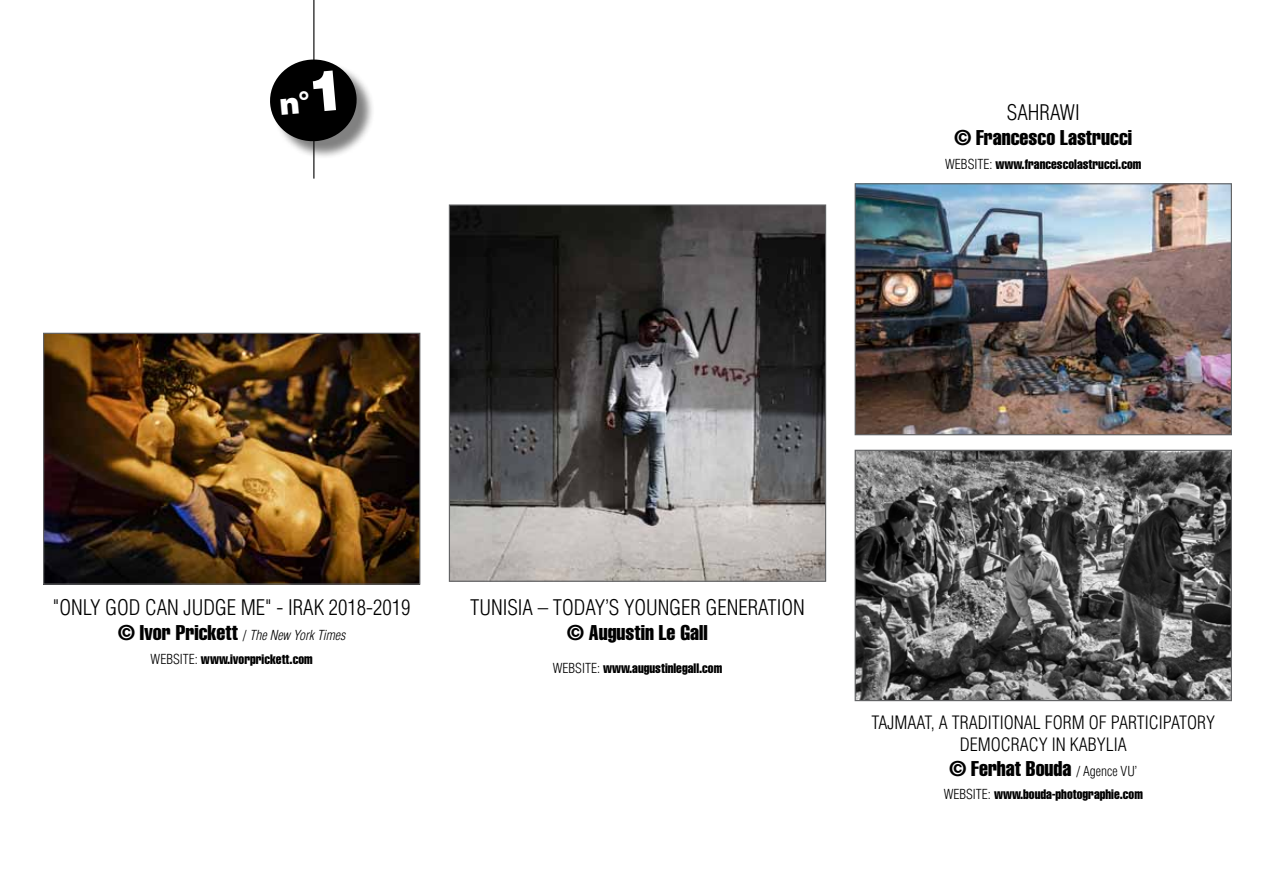
<style>
.page{position:relative;width:1263px;height:893px;background:#fff}
.page>*{position:absolute;margin:0;border:0;box-sizing:border-box;transform-origin:0 0}
.t1{font:300 condensed 21px "Helvetica LT Std";color:#000}
.t2{font:21px "Helvetica LT Std Comp";color:#000}
.t3{font:300 condensed 18px "Helvetica LT Std";color:#000}
.t4{font:13.5px "Helvetica LT Std Comp";color:#000}
.t5{font:italic 300 condensed 13.5px "Helvetica LT Std";color:#000}
.s1{font-family:"Helvetica LT Std";font-weight:300;font-stretch:condensed}
.s2{font-family:"Helvetica LT Std Comp";font-weight:400;font-style:normal;font-stretch:normal;font-size:21px}
.s3{font-style:normal}
.s4{font-family:"Helvetica LT Std";font-weight:300;font-stretch:condensed;font-size:13.5px}
</style>
<div class="page">
<hr style="left:313px;top:0;width:1px;height:179px;background:#000">
<img style="left:45px;top:335px;width:373px;height:248px">
<div style="left:43px;top:333px;width:377px;height:252px;border:1px solid #636466"></div>
<img style="left:451px;top:206px;width:373px;height:374px">
<div style="left:449px;top:204px;width:377px;height:378px;border:1px solid #636466"></div>
<img style="left:857px;top:185px;width:373px;height:248px">
<div style="left:855px;top:183px;width:377px;height:252px;border:1px solid #636466"></div>
<img style="left:857px;top:452px;width:373px;height:247px">
<div style="left:855px;top:450px;width:377px;height:251px;border:1px solid #636466"></div>
<div style="left:273px;top:62px;width:102px;height:98px;background:#000;opacity:.5"></div>
<svg style="left:270px;top:58px;width:88px;height:85px"></svg>
<h1 class="t1" style="left:1007px;top:99px;width:22px">SAHRAWI</h1>
<h1 class="t2" style="left:954px;top:125px;width:179px">© Francesco Lastrucci</h1>
<p class="t4" style="left:945px;top:155px;width:198px"><span class="s1">WEB SITE:</span> www.francescolastrucci.com</p>
<h1 class="t1" style="left:53px;top:594px;width:359px">"ONLY GOD CAN JUDGE ME" - IRAK 2018-2019</h1>
<p class="t5" style="left:118px;top:627px;width:229px"><span class="s2">© Ivor Prickett</span> <span class="s3">/</span> The New York Times</p>
<p class="t4" style="left:151px;top:650px;width:164px"><span class="s1">WEB SITE:</span> www.ivorprickett.com</p>
<h1 class="t1" style="left:470px;top:594px;width:19px">TUNISIA</h1>
<h1 class="t1" style="left:538px;top:594px;width:109px">– TODAY’S YOUNG</h1>
<h1 class="t1" style="left:681px;top:594px;width:77px">ER GENERATION</h1>
<h1 class="t2" style="left:567px;top:619px;width:142px">© Augustin Le Gall</h1>
<p class="t4" style="left:553px;top:659px;width:171px"><span class="s1">WEB SITE:</span> www.augustinlegall.com</p>
<h2 class="t3" style="left:872px;top:711px;width:17px">TAJMAAT</h2>
<h2 class="t3" style="left:931px;top:711px;width:66px">, ATRADITIONA</h2>
<h2 class="t3" style="left:1033px;top:711px;width:23px">L FORM</h2>
<h2 class="t3" style="left:1089px;top:711px;width:31px">OF PARTICIPATORY</h2>
<h2 class="t3" style="left:960px;top:733px;width:29px">DEMOCRACY</h2>
<h2 class="t3" style="left:1052px;top:733px;width:69px">IN KABYLIA</h2>
<h1 class="t2" style="left:949px;top:755px;width:189px">© Ferhat Bouda <span class="s4">/ AGENCE VU’</span></h1>
<p class="t4" style="left:944px;top:786px;width:201px"><span class="s1">WEB SITE:</span> www.bouda-photographie.com</p>
</div>
